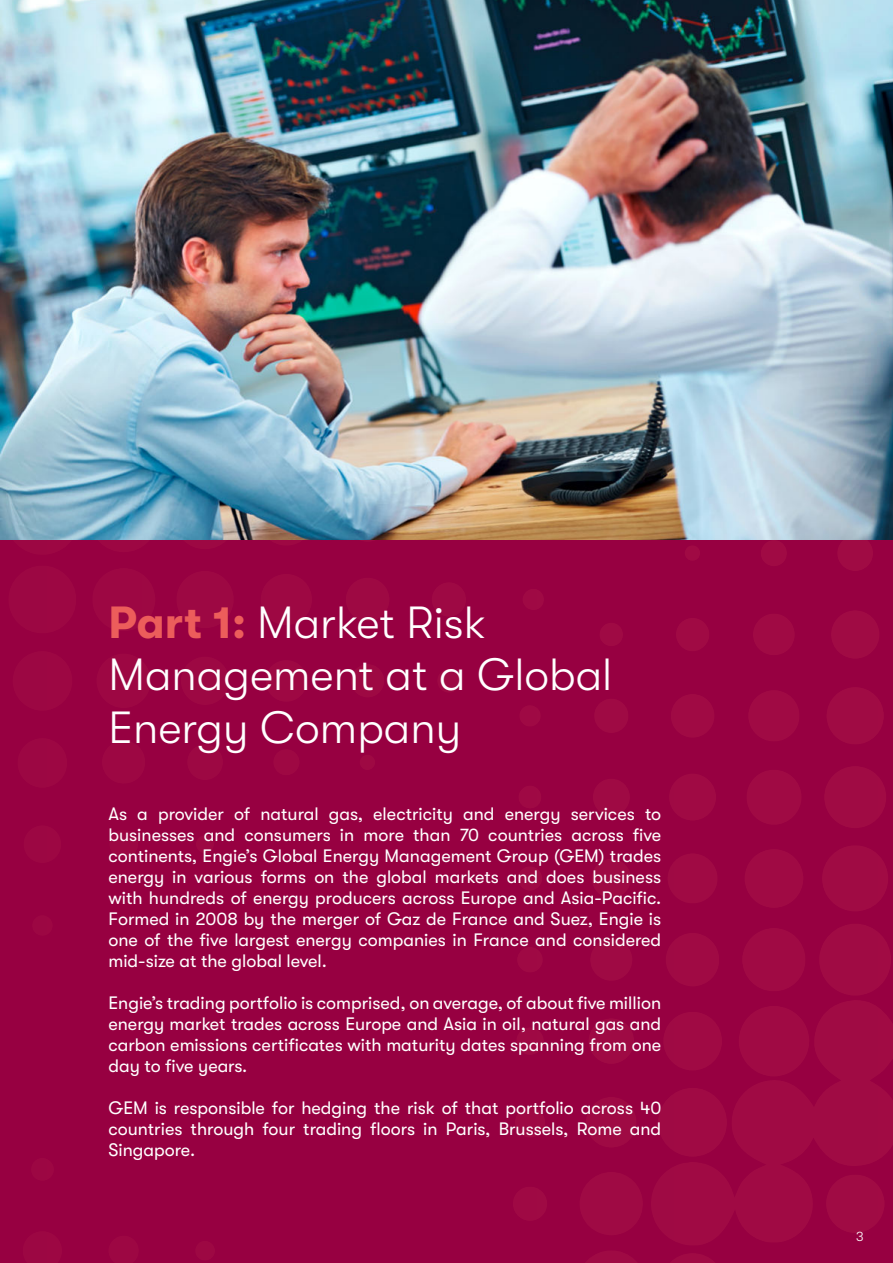
<style>
.page{position:relative;width:893px;height:1263px;background:#970041}
.page>*{position:absolute;margin:0;border:0;box-sizing:border-box;transform-origin:0 0}
.t1{font:300 45px/52.5px "GT Walsheim";color:#fff}
.t2{font:18px/21px "GT Walsheim";color:#fff;text-align:justify}
.t3{font:300 13.5px "GT Walsheim";color:#fff}
.s1{font-weight:700;color:#ec5d5b}
</style>
<div class="page">
<img style="left:0;top:0;width:893px;height:540px">
<h1 class="t1" style="left:108px;top:600px;width:505px"><span class="s1">Part 1:</span> Market Risk<br>Management at a Global<br>Energy Company</h1>
<p class="t2" style="left:108px;top:805px;width:554px">As a provider of natural gas, electricity and energy services to businesses and consumers in more than 70 countries across five continents, Engie’s Global Energy Management Group (GEM) trades energy in various forms on the global markets and does business with hundreds of energy producers across Europe and Asia-Pacific.<br>Formed in 2008 by the merger of Gaz de France and Suez, Engie is one of the five largest energy companies in France and considered mid-size at the global level.</p>
<p class="t2" style="left:108px;top:994px;width:554px">Engie’s trading portfolio is comprised, on average, of about five million energy market trades across Europe and Asia in oil, natural gas and carbon emissions certificates with maturity dates spanning from one day to five years.</p>
<p class="t2" style="left:108px;top:1099px;width:554px">GEM is responsible for hedging the risk of that portfolio across 40 countries through four trading floors in Paris, Brussels, Rome and Singapore.</p>
<p class="t3" style="left:856px;top:1230px;width:9px">3</p>
</div>
